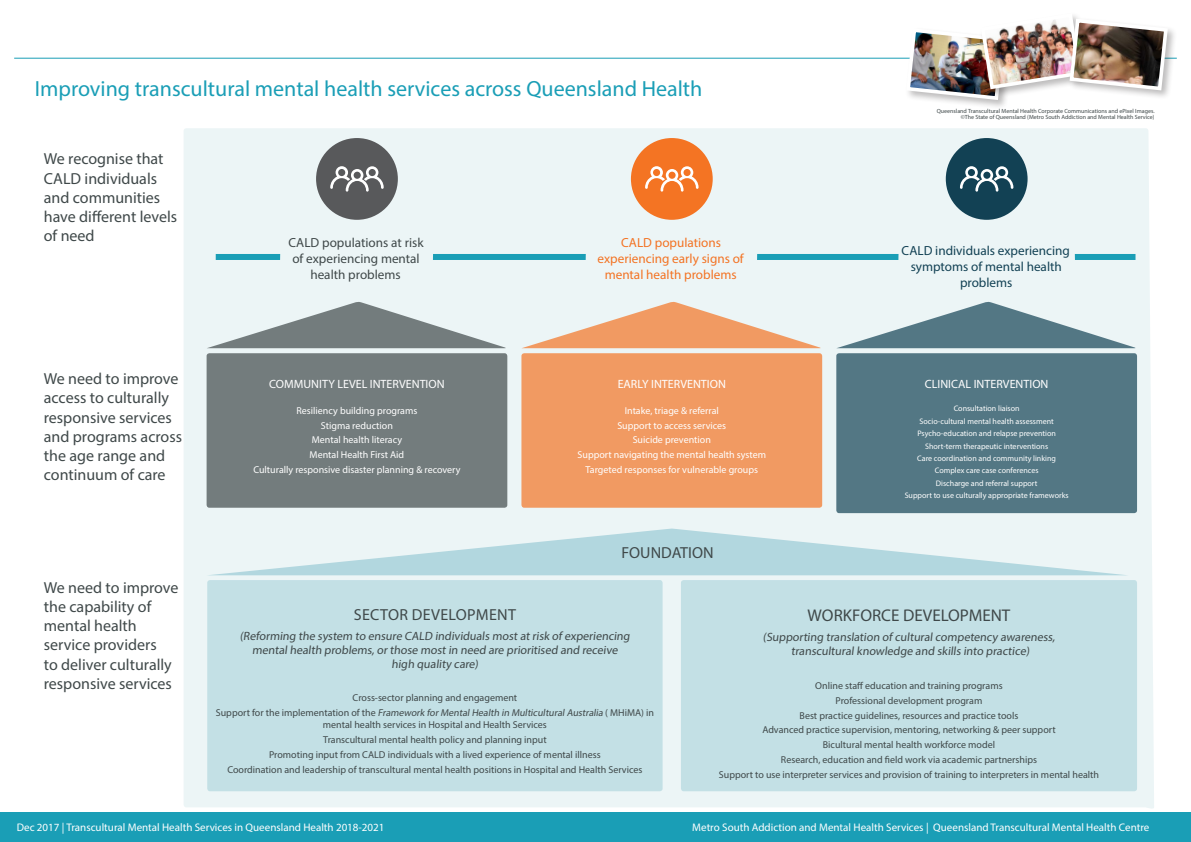
<style>
.page{position:relative;width:1191px;height:842px;background:#fff}
.page>*{position:absolute;margin:0;border:0;box-sizing:border-box;transform-origin:0 0}
.t1{font:22px "Myriad Pro";color:#1a9eb6}
.List{font:17px "Myriad Pro";color:#3f4849}
.Small_Title__White{font:16px/19.2px "Myriad Pro";color:#3f4849}
.List-2{font:16px "Myriad Pro";letter-spacing:.02em;color:#3f4849}
.List-3{font:13.2px/15.8px "Myriad Pro";color:#f37323;text-align:center}
.List-4{font:13.2px/15.8px "Myriad Pro";color:#124154;text-align:center}
.List-5{font:13.2px/15.8px "Myriad Pro";color:#3f4849;text-align:center}
.List-6{font:12px/14px "Myriad Pro";color:#3f4849;text-align:center}
.List-7{font:12px "Myriad Pro";color:#fff}
.t2{font:11px "Myriad Pro";color:#fff}
.List-8{font:10px/12px "Myriad Pro";color:#3f4849;text-align:center}
.List-9{font:10px "Myriad Pro";color:#fff}
.List-10{font:8px "Myriad Pro";color:#fff}
.t3{font:6px/6px "Myriad Pro";color:#3f4849;text-align:right}
.s1{font-style:italic}
</style>
<div class="page">
<hr style="left:14px;top:58px;width:1162px;height:1px;background:#1a9eb6">
<div style="left:0;top:812px;width:1191px;height:30px;background:#1a9eb6"></div>
<div style="left:904px;top:27px;width:110px;height:83px;background:#231f20;opacity:.3"></div>
<div style="left:1068px;top:17px;width:109px;height:83px;background:#231f20;opacity:.3"></div>
<img style="left:904px;top:15px;width:265px;height:87px">
<div style="left:184px;top:128px;width:970px;height:681px;background:#ecf5f6"></div>
<div style="left:207px;top:353px;width:300px;height:155px;background:#737c7d;border-radius:3px"></div>
<div style="left:521px;top:353px;width:301px;height:155px;background:#f19a62;border-radius:3px"></div>
<div style="left:836px;top:353px;width:301px;height:160px;background:#537784;border-radius:3px"></div>
<div style="left:207px;top:580px;width:455px;height:211px;background:#c3e0e5;border-radius:3px"></div>
<div style="left:681px;top:580px;width:456px;height:211px;background:#c3e0e5;border-radius:3px"></div>
<div style="left:316px;top:138px;width:82px;height:82px;background:#58595b;border-radius:50%"></div>
<div style="left:631px;top:138px;width:81px;height:82px;background:#f47423;border-radius:50%"></div>
<div style="left:945px;top:138px;width:82px;height:82px;background:#124154;border-radius:50%"></div>
<div style="left:216px;top:254px;width:919px;height:6px;background:#1a9eb6"></div>
<div style="left:278px;top:234px;width:156px;height:57px;background:#ecf5f6"></div>
<div style="left:584px;top:234px;width:174px;height:57px;background:#ecf5f6"></div>
<svg style="left:645px;top:166px;width:53px;height:26px"></svg>
<svg style="left:960px;top:166px;width:53px;height:26px"></svg>
<svg style="left:330px;top:166px;width:54px;height:26px"></svg>
<svg style="left:207px;top:528px;width:921px;height:47px;background:#cfe6ea"></svg>
<svg style="left:207px;top:301px;width:300px;height:47px;background:#b0b9ba"></svg>
<svg style="left:521px;top:301px;width:300px;height:47px;background:#eec8ac"></svg>
<svg style="left:836px;top:242px;width:301px;height:106px;background:#c5d7db"></svg>
<p class="t1" style="left:35px;top:75px;width:669px">Improving transcultural mental health services across Queensland Health</p>
<p class="t3" style="left:936px;top:108px;width:219px">Queensland Transcultural Mental Health Corporate Communications and ePixel Images. ©The State of Queensland (Metro South Addiction and Mental Health Service)</p>
<p class="Small_Title__White" style="left:44px;top:149px;width:135px">We recognise that<br>CALD individuals and communities have different levels of need</p>
<p class="Small_Title__White" style="left:44px;top:369px;width:140px">We need to improve access to culturally responsive services and programs across the age range and continuum of care</p>
<p class="Small_Title__White" style="left:44px;top:577px;width:136px">We need to improve the capability of mental health service providers<br>to deliver culturally responsive services</p>
<p class="List-5" style="left:288px;top:235px;width:136px">CALD populations at risk of experiencing mental health problems</p>
<p class="List-3" style="left:597px;top:235px;width:148px">CALD populations experiencing early signs of mental health problems</p>
<p class="List-4" style="left:901px;top:243px;width:170px">CALD individuals experiencing symptoms of mental health problems</p>
<p class="List-7" style="left:269px;top:377px;width:177px">COMMUNITY LEVEL INTERVENTION</p>
<p class="List-9" style="left:296px;top:404px;width:122px">Resiliency building programs</p>
<p class="List-9" style="left:321px;top:419px;width:73px">Stigma reduction</p>
<p class="List-9" style="left:312px;top:434px;width:92px">Mental health literacy</p>
<p class="List-9" style="left:310px;top:449px;width:96px">Mental Health First Aid</p>
<p class="List-9" style="left:253px;top:463px;width:209px">Culturally responsive disaster planning &amp; recovery</p>
<p class="List-7" style="left:617px;top:377px;width:110px">EARLY INTERVENTION</p>
<p class="List-9" style="left:624px;top:404px;width:96px">Intake, triage &amp; referral</p>
<p class="List-9" style="left:617px;top:419px;width:110px">Support to access services</p>
<p class="List-9" style="left:632px;top:434px;width:80px">Suicide prevention</p>
<p class="List-9" style="left:577px;top:449px;width:190px">Support navigating the mental health system</p>
<p class="List-9" style="left:585px;top:463px;width:174px">Targeted responses for vulnerable groups</p>
<p class="Small_Title__White" style="left:621px;top:543px;width:94px">FOUNDATION</p>
<p class="List-7" style="left:925px;top:377px;width:125px">CLINICAL INTERVENTION</p>
<p class="List-10" style="left:953px;top:404px;width:67px">Consultation liaison</p>
<p class="List-10" style="left:919px;top:416px;width:136px">Socio-cultural mental health assessment</p>
<p class="List-10" style="left:917px;top:428px;width:140px">Psycho-education and relapse prevention</p>
<p class="List-10" style="left:925px;top:441px;width:124px">Short-term therapeutic interventions</p>
<p class="List-10" style="left:917px;top:453px;width:140px">Care coordination and community linking</p>
<p class="List-10" style="left:934px;top:466px;width:105px">Complex care case conferences</p>
<p class="List-10" style="left:936px;top:478px;width:103px">Discharge and referral support</p>
<p class="List-10" style="left:904px;top:491px;width:165px">Support to use culturally appropriate frameworks</p>
<p class="List-2" style="left:354px;top:605px;width:164px">SECTOR DEVELOPMENT</p>
<p class="List-6" style="left:240px;top:629px;width:393px">(Reforming the system to ensure CALD individuals most at risk of experiencing mental health problems, or those most in need are prioritised and receive high quality care)</p>
<p class="List-8" style="left:352px;top:692px;width:166px">Cross-sector planning and engagement</p>
<p class="List-8" style="left:216px;top:706px;width:439px">S u p po rt fo r t h e i m p l e m e n tat i o n of t h e <span class="s1">Framework forMentalHealth in MulticulturalAustralia</span> ( M H i MA) i n mental health services in Hospital and Health Services</p>
<p class="List-8" style="left:323px;top:733px;width:225px">Transcultural mental health policy and planning input</p>
<p class="List-8" style="left:269px;top:748px;width:333px">Promoting input from CALD individuals with a lived experience of mental illness</p>
<p class="List-8" style="left:227px;top:763px;width:416px">Coordination and leadership of transcultural mental health positions in Hospital and Health Services</p>
<p class="List" style="left:807px;top:605px;width:204px">WORKFORCE DEVELOPMENT</p>
<p class="List-6" style="left:763px;top:630px;width:295px;line-height:14.4px">(Supporting translation of cultural competency awareness, transcultural knowledge and skills into practice)</p>
<p class="List-8" style="left:815px;top:679px;width:189px">Online staff education and training programs</p>
<p class="List-8" style="left:835px;top:694px;width:148px">Professional development program</p>
<p class="List-8" style="left:799px;top:709px;width:220px">Best practice guidelines, resources and practice tools</p>
<p class="List-8" style="left:762px;top:724px;width:295px">Advanced practice supervision, mentoring, networking &amp; peer support</p>
<p class="List-8" style="left:823px;top:739px;width:174px">Bicultural mental health workforce model</p>
<p class="List-8" style="left:781px;top:754px;width:257px">Research, education and field work via academic partnerships</p>
<p class="List-8" style="left:719px;top:768px;width:382px">Support to use interpreter services and provision of training to interpreters in mental health</p>
<p class="t2" style="left:17px;top:821px;width:369px">Dec 2017 | Transcultural Mental Health Services in Queensland Health 2018-2021</p>
<p class="t2" style="left:692px;top:821px;width:459px">Metro South Addiction and Mental Health Services | Queensland Transcultural Mental Health Centre</p>
</div>
